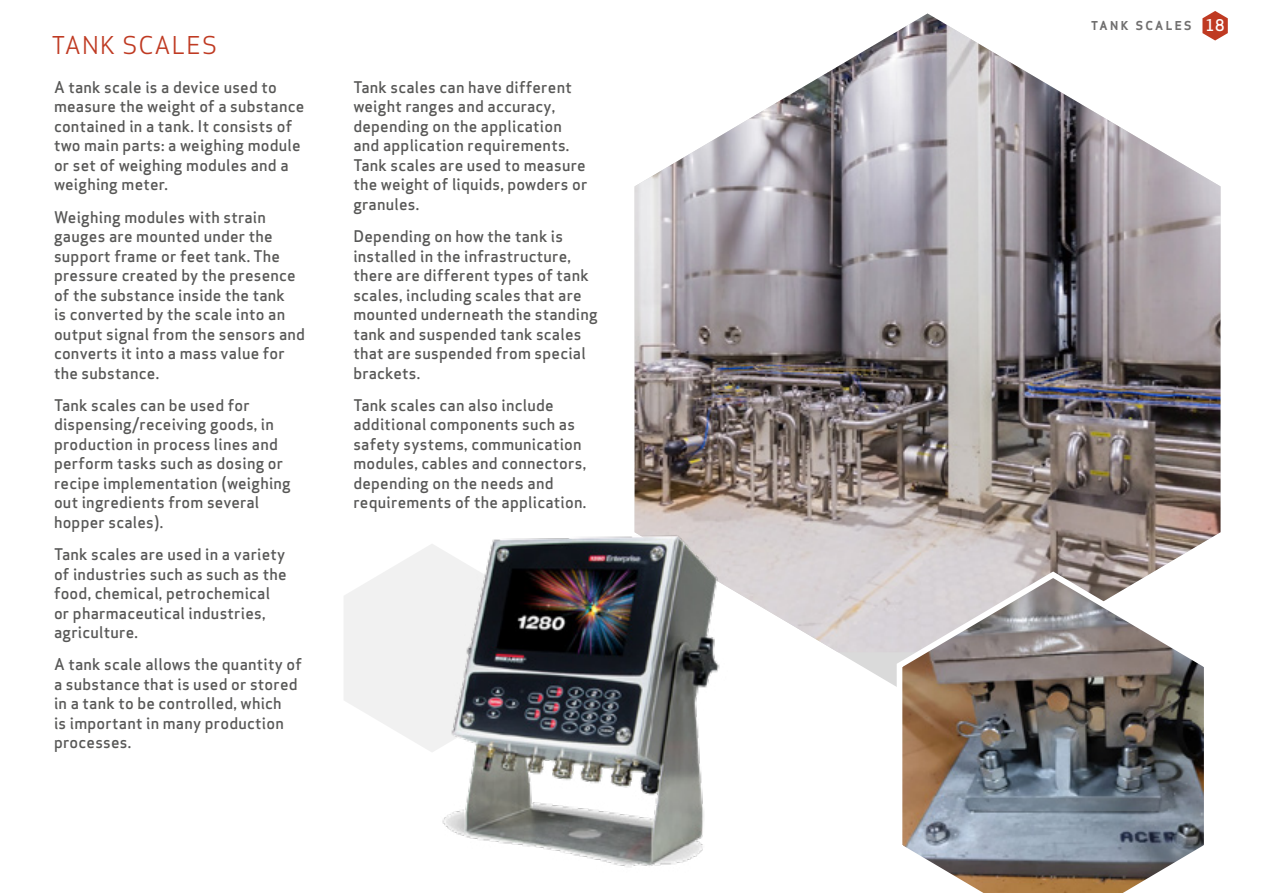
<style>
.page{position:relative;width:1263px;height:893px;background:#fff}
.page>*{position:absolute;margin:0;border:0;box-sizing:border-box;transform-origin:0 0}
._1_nagluwek-strona{font:24px "Apex Sans";letter-spacing:.05em;color:#bf3a22}
.t1{font:500 15.75px/19.5px "Apex Sans";letter-spacing:.015em;color:#575756}
.t2{font:500 15.75px "Apex Sans";color:#fff}
.nagluwek_kopia{font:700 12px "Apex Sans";letter-spacing:.2em;color:#706f6f}
</style>
<div class="page">
<svg style="left:344px;top:545px;width:86px;height:206px"></svg>
<svg style="left:1210px;top:11px;width:18px;height:27px"></svg>
<img style="left:634px;top:14px;width:586px;height:638px">
<img style="left:892px;top:568px;width:320px;height:325px">
<img style="left:430px;top:513px;width:331px;height:354px">
<p class="_1_nagluwek-strona" style="left:52px;top:26px;width:167px">TANK SCALES</p>
<p class="t1" style="left:54px;top:75px;width:252px">A tank scale is a device used to measure the weight of a substance contained in a tank. It consists of two main parts: a weighing module or set of weighing modules and a weighing meter.</p>
<p class="t1" style="left:54px;top:205px;width:253px">Weighing modules with strain gauges are mounted under the support frame or feet tank. The pressure created by the presence of the substance inside the tank<br>is converted by the scale into an output signal from the sensors and converts it into a mass value for the substance.</p>
<p class="t1" style="left:54px;top:393px;width:238px">Tank scales can be used for dispensing/receiving goods, in production in process lines and perform tasks such as dosing or recipe implementation (weighing out ingredients from several hopper scales).</p>
<p class="t1" style="left:54px;top:543px;width:234px">Tank scales are used in a variety of industries such as such as the food, chemical, petrochemical or pharmaceutical industries, agriculture.</p>
<p class="t1" style="left:54px;top:653px;width:249px">A tank scale allows the quantity of a substance that is used or stored in a tank to be controlled, which<br>is important in many production processes.</p>
<p class="t1" style="left:353px;top:75px;width:235px">Tank scales can have different weight ranges and accuracy, depending on the application and application requirements.<br>Tank scales are used to measure the weight of liquids, powders or granules.</p>
<p class="t1" style="left:353px;top:225px;width:246px">Depending on how the tank is installed in the infrastructure, there are different types of tank scales, including scales that are mounted underneath the standing tank and suspended tank scales that are suspended from special brackets.</p>
<p class="t1" style="left:353px;top:393px;width:234px">Tank scales can also include additional components such as safety systems, communication modules, cables and connectors, depending on the needs and requirements of the application.</p>
<p class="nagluwek_kopia" style="left:1091px;top:18px;width:102px">TANK SCALES</p>
<p class="t2" style="left:1205px;top:11px;width:21px">18</p>
</div>
